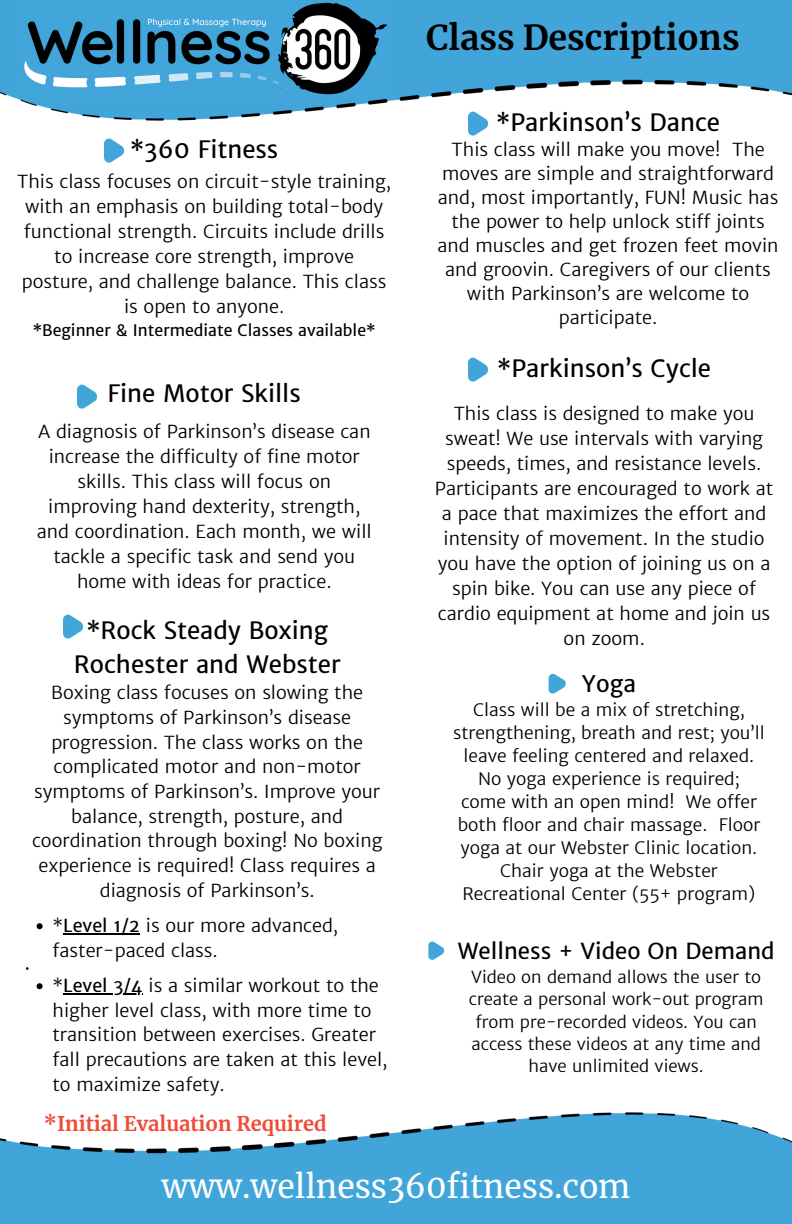
<style>
.page{position:relative;width:792px;height:1224px;background:#fff}
.page>*{position:absolute;margin:0;border:0;box-sizing:border-box;transform-origin:0 0}
.t1{font:700 34px "Merriweather";color:#000}
.t2{font:32px "Merriweather";color:#fff}
.t3{font:24px/33.4px "Merriweather Sans";color:#000;text-align:center}
.t4{font:23px "Merriweather Sans";color:#000}
.t5{font:22.2px "Merriweather Sans";color:#000}
.t6{font:700 20px "Merriweather";color:#ef4b36}
.t7{font:300 18px/25px "Merriweather Sans";color:#000;text-align:center}
.t8{font:300 17.2px/23px "Merriweather Sans";color:#000;text-align:center}
.t9{font:300 16.6px/22.2px "Merriweather Sans";color:#000;text-align:center}
.t10{font:16px "Merriweather Sans";color:#000}
.s1{font-weight:400}
</style>
<div class="page">
<img style="left:0;top:1112px;width:792px;height:112px">
<img style="left:0;top:0;width:792px;height:121px">
<img style="left:23px;top:2px;width:369px;height:95px">
<img style="left:466px;top:108px;width:27px;height:28px">
<svg style="left:37px;top:923px;width:6px;height:6px"></svg>
<hr style="left:63px;top:933px;width:77px;height:2px;background:#000">
<svg style="left:37px;top:983px;width:6px;height:6px"></svg>
<hr style="left:63px;top:993px;width:80px;height:2px;background:#000">
<img style="left:548px;top:673px;width:18px;height:21px">
<img style="left:63px;top:614px;width:21px;height:25px">
<img style="left:104px;top:138px;width:21px;height:25px">
<img style="left:77px;top:384px;width:21px;height:25px">
<img style="left:468px;top:357px;width:21px;height:25px">
<img style="left:428px;top:941px;width:17px;height:19px">
<p class="t3" style="left:130px;top:132px;width:150px">*360 Fitness</p>
<h3 class="t7" style="left:17px;top:169px;width:375px">This class focuses on circuit-style training, with an emphasis on building total-body functional strength. Circuits include drills to increase core strength, improve posture, and challenge balance. This class is open to anyone.</h3>
<h3 class="t10" style="left:33px;top:321px;width:344px">*Beginner &amp; Intermediate Classes available*</h3>
<h4 class="t3" style="left:108px;top:377px;width:195px">Fine Motor Skills</h4>
<h2 class="t7" style="left:37px;top:419px;width:336px">A diagnosis of Parkinson’s disease can increase the difficulty of fine motor skills. This class will focus on improving hand dexterity, strength, and coordination. Each month, we will tackle a specific task and send you home with ideas for practice.</h2>
<h5 class="t3" style="left:74px;top:614px;width:268px">*Rock Steady Boxing<br>Rochester and Webster</h5>
<h5 class="t7" style="left:32px;top:681px;width:352px">Boxing class focuses on slowing the symptoms of Parkinson’s disease progression. The class works on the complicated motor and non-motor symptoms of Parkinson’s. Improve your balance, strength, posture, and coordination through boxing! No boxing experience is required! Class requires a diagnosis of Parkinson’s.</h5>
<p class="t7" style="left:53px;top:913px;width:287px;text-align:left">*<span class="s1">Level 1/2</span> is our more advanced, faster-paced class.</p>
<h3 class="t7" style="left:53px;top:973px;width:328px">*<span class="s1">Level 3/4</span> is a similar workout to the</h3>
<p class="t7" style="left:53px;top:998px;width:337px;text-align:left">higher level class, with more time to transition between exercises. Greater fall precautions are taken at this level, to maximize safety.</p>
<p class="t6" style="left:44px;top:1111px;width:284px">*Initial Evaluation Required</p>
<h5 class="t1" style="left:426px;top:16px;width:315px">Class Descriptions</h5>
<h5 class="t3" style="left:496px;top:106px;width:225px">*Parkinson’s Dance</h5>
<h5 class="t7" style="left:438px;top:138px;width:342px;line-height:24px">This class will make you move! The moves are simple and straightforward and, most importantly, FUN! Music has the power to help unlock stiff joints and muscles and get frozen feet movin and groovin. Caregivers of our clients with Parkinson’s are welcome to participate.</h5>
<h5 class="t3" style="left:497px;top:351px;width:215px">*Parkinson’s Cycle</h5>
<p class="t7" style="left:435px;top:401px;width:340px">This class is designed to make you sweat! We use intervals with varying speeds, times, and resistance levels.<br>Participants are encouraged to work at a pace that maximizes the effort and intensity of movement. In the studio you have the option of joining us on a spin bike. You can use any piece of cardio equipment at home and join us on zoom.</p>
<p class="t4" style="left:582px;top:669px;width:56px">Yoga</p>
<p class="t8" style="left:453px;top:698px;width:313px">Class will be a mix of stretching, strengthening, breath and rest; you’ll leave feeling centered and relaxed.<br>No yoga experience is required;<br>come with an open mind! We offer both floor and chair massage. Floor yoga at our Webster Clinic location.<br>Chair yoga at the Webster Recreational Center (55+ program)</p>
<p class="t5" style="left:458px;top:937px;width:318px">Wellness + Video On Demand</p>
<p class="t9" style="left:471px;top:966px;width:292px">Video on demand allows the user to</p>
<p class="t9" style="left:469px;top:988px;width:296px">create a personal work-out program from pre-recorded videos. You can access these videos at any time and have unlimited views.</p>
<h3 class="t2" style="left:162px;top:1166px;width:470px">www.wellness360fitness.com</h3>
</div>
